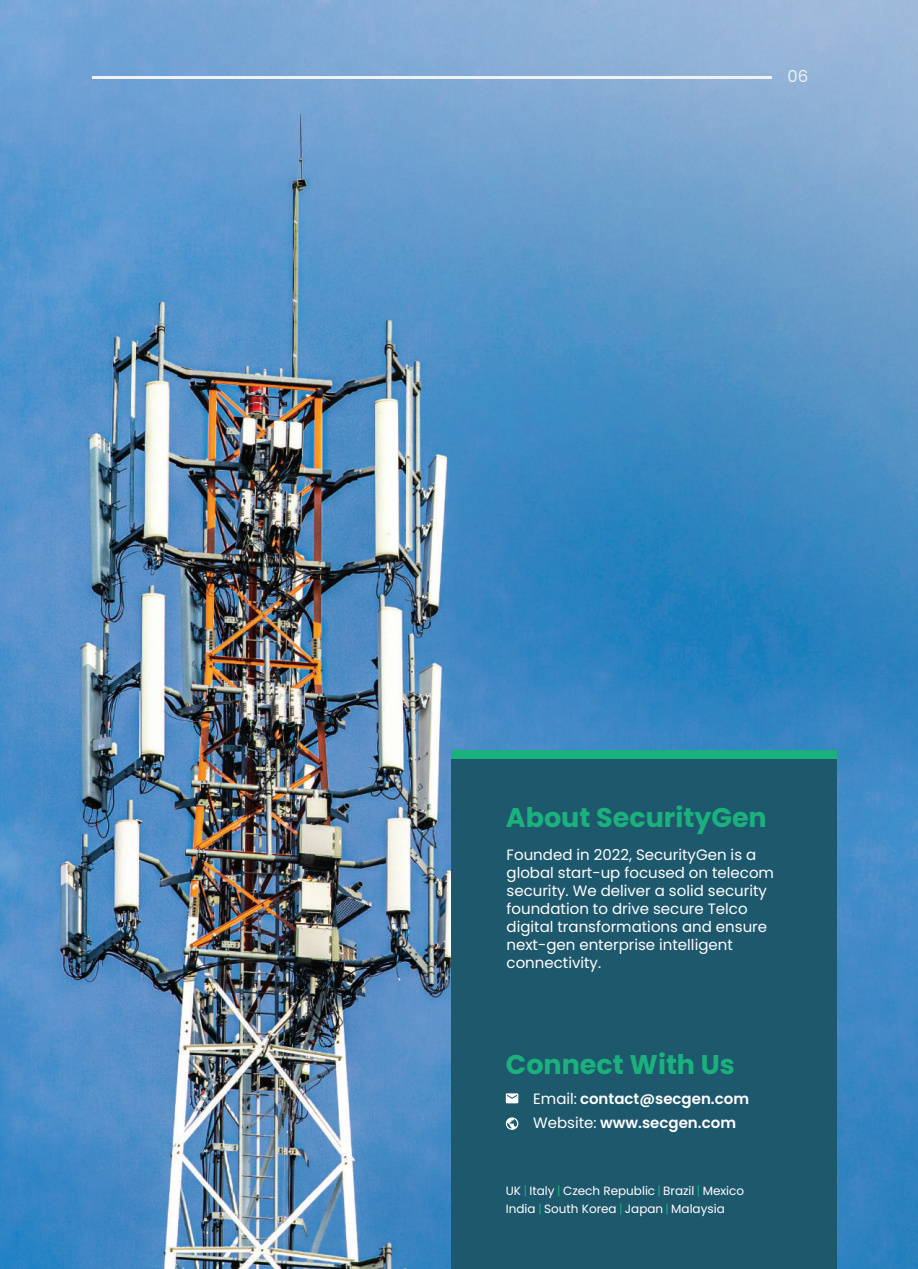
<style>
.page{position:relative;width:918px;height:1269px;background:#fff}
.page>*{position:absolute;margin:0;border:0;box-sizing:border-box;transform-origin:0 0}
.t1{font:700 27px "Poppins";color:#1bb17c}
.t2{font:16.5px "Poppins";color:#f0f1f1}
.t3{font:15px/18px "Poppins";color:#fff}
.t4{font:600 15px "Poppins";color:#fff}
.t5{font:12px/17.4px "Poppins";color:#fff}
.t6{font:12px "Poppins";color:#1ab17b}
.s1{font-weight:400}
.s2{color:#1ab17b}
</style>
<div class="page">
<img style="left:0;top:0;width:918px;height:1269px">
<hr style="left:92px;top:76px;width:680px;height:3px;background:#f0f1f1">
<div style="left:452px;top:758px;width:385px;height:511px;background:#1e586d"></div>
<div style="left:452px;top:750px;width:385px;height:8px;background:#1bb17c"></div>
<svg style="left:506px;top:1093px;width:12px;height:10px"></svg>
<svg style="left:506px;top:1117px;width:12px;height:13px"></svg>
<p class="t2" style="left:787px;top:67px;width:22px">06</p>
<h1 class="t1" style="left:506px;top:801px;width:263px">About SecurityGen</h1>
<p class="t3" style="left:507px;top:846px;width:269px">Founded in 2022, SecurityGen is a global start-up focused on telecom security. We deliver a solid security foundation to drive secure Telco digital transformations and ensure next-gen enterprise intelligent connectivity.</p>
<h1 class="t1" style="left:506px;top:1048px;width:231px">Connect With Us</h1>
<p class="t4" style="left:533px;top:1090px;width:217px"><span class="s1">Email:</span> contact@secgen.com</p>
<p class="t4" style="left:533px;top:1114px;width:204px"><span class="s1">Website:</span> www.secgen.com</p>
<p class="t5" style="left:506px;top:1182px;width:240px">UK Italy Czech Republic <span class="s2">|</span> Brazil Mexico</p>
<p class="t5" style="left:506px;top:1182px;width:220px;text-indent:191px"><span class="s2">|<br></span>India <span class="s2">|</span> South Korea <span class="s2">|</span> Japan <span class="s2">|</span> Malaysia</p>
<p class="t6" style="left:524px;top:1184px;width:5px">|</p>
<p class="t6" style="left:557px;top:1184px;width:5px">|</p>
</div>
